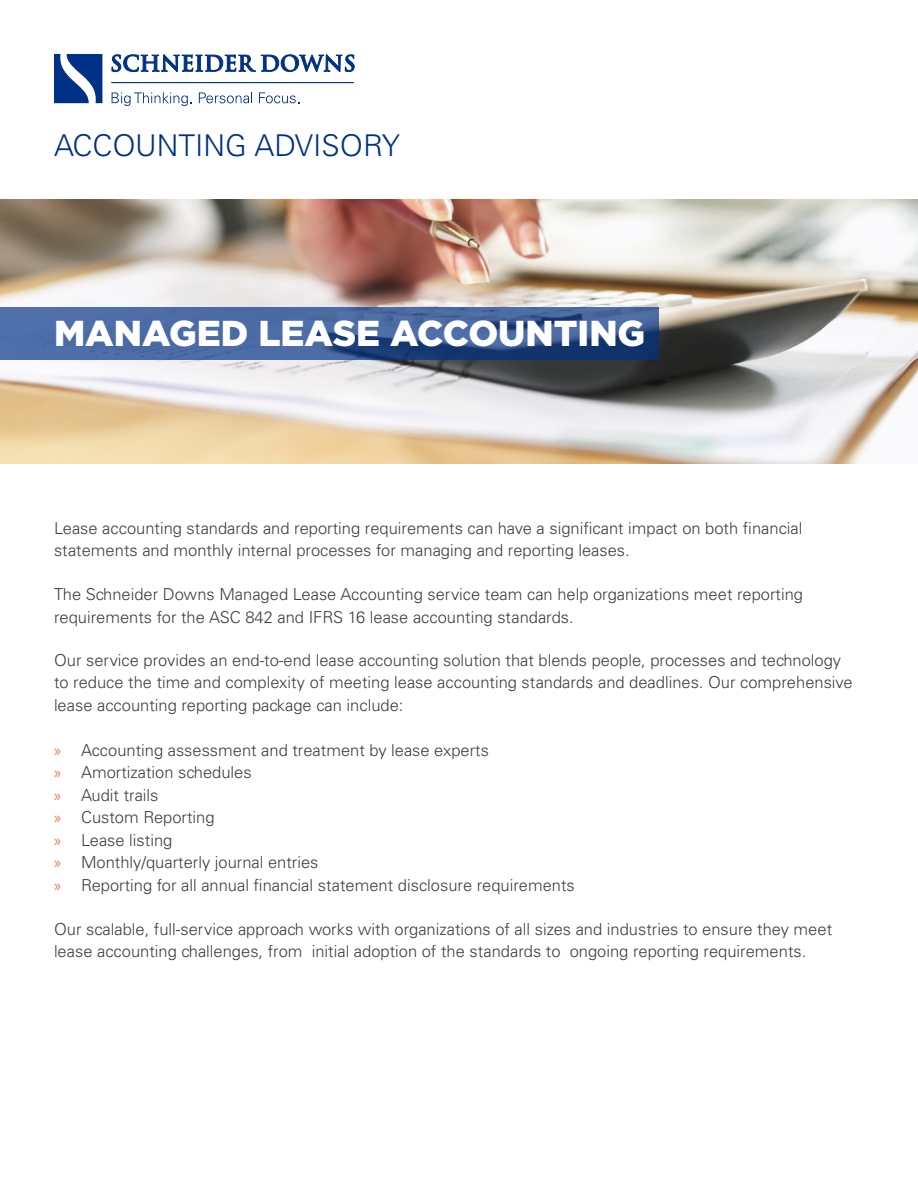
<style>
.page{position:relative;width:918px;height:1188px;background:#fff}
.page>*{position:absolute;margin:0;border:0;box-sizing:border-box;transform-origin:0 0}
.t1{font:900 36px "Gotham";color:#fff}
.t2{font:300 30px "Univers LT";color:#003186}
.intro_paragraph{font:300 16.5px/22.5px "Univers LT";color:#3e3e3f}
.s1{font-family:"Myriad Pro";font-weight:400;color:#f37736}
</style>
<div class="page">
<svg style="left:54px;top:54px;width:48px;height:49px"></svg>
<svg style="left:112px;top:92px;width:80px;height:14px"></svg>
<svg style="left:199px;top:92px;width:53px;height:11px"></svg>
<svg style="left:259px;top:92px;width:40px;height:11px"></svg>
<svg style="left:111px;top:54px;width:244px;height:29px"></svg>
<img style="left:0;top:199px;width:918px;height:264px">
<svg style="left:0;top:307px;width:659px;height:52px;background:#406099"></svg>
<p class="t2" style="left:54px;top:128px;width:348px">ACCOUNTING ADVISORY</p>
<p class="t1" style="left:54px;top:312px;width:593px">MANAGED LEASE ACCOUNTING</p>
<p class="intro_paragraph" style="left:54px;top:517px;width:750px">Lease accounting standards and reporting requirements can have a significant impact on both financial statements and monthly internal processes for managing and reporting leases.</p>
<p class="intro_paragraph" style="left:54px;top:583px;width:751px">The Schneider Downs Managed Lease Accounting service team can help organizations meet reporting requirements for the ASC 842 and IFRS 16 lease accounting standards.</p>
<p class="intro_paragraph" style="left:54px;top:649px;width:800px">Our service provides an end-to-end lease accounting solution that blends people, processes and technology to reduce the time and complexity of meeting lease accounting standards and deadlines. Our comprehensive lease accounting reporting package can include:</p>
<p class="intro_paragraph" style="left:54px;top:739px;width:436px"><span class="s1">»</span> Accounting assessment and treatment by lease experts</p>
<p class="intro_paragraph" style="left:54px;top:761px;width:199px"><span class="s1">»</span> Amortization schedules</p>
<p class="intro_paragraph" style="left:54px;top:784px;width:106px"><span class="s1">»</span> Audit trails</p>
<p class="intro_paragraph" style="left:54px;top:806px;width:162px"><span class="s1">»</span> Custom Reporting</p>
<p class="intro_paragraph" style="left:54px;top:829px;width:120px"><span class="s1">»</span> Lease listing</p>
<p class="intro_paragraph" style="left:54px;top:851px;width:266px"><span class="s1">»</span> Monthly/quarterly journal entries</p>
<p class="intro_paragraph" style="left:54px;top:874px;width:522px"><span class="s1">»</span> Reporting for all annual financial statement disclosure requirements</p>
<p class="intro_paragraph" style="left:54px;top:918px;width:780px">Our scalable, full-service approach works with organizations of all sizes and industries to ensure they meet lease accounting challenges, from initial adoption of the standards to ongoing reporting requirements.</p>
</div>
